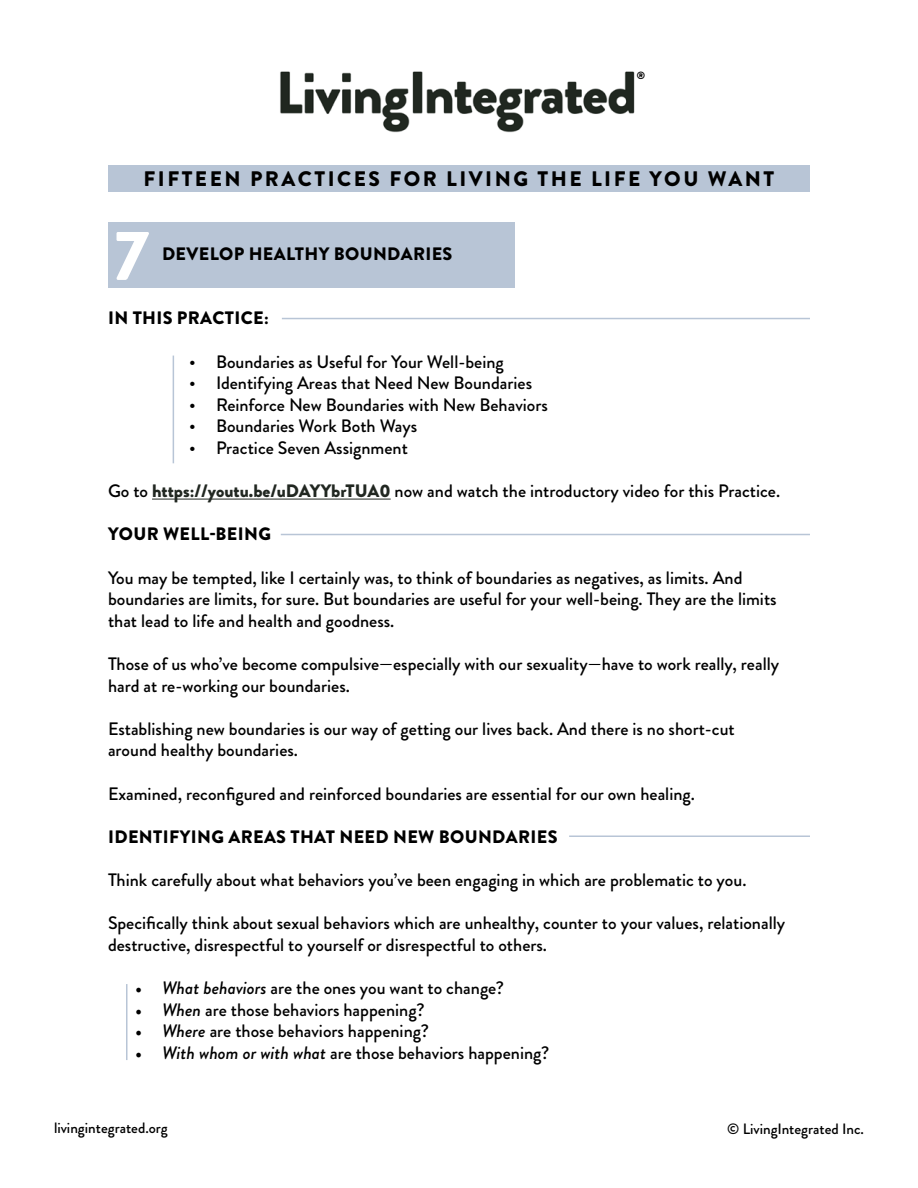
<style>
.page{position:relative;width:918px;height:1188px;background:#fff}
.page>*{position:absolute;margin:0;border:0;box-sizing:border-box;transform-origin:0 0}
.t1{font:900 70.5px "Brandon Grotesque";color:#fff}
.t2{font:900 21px "Brandon Grotesque";letter-spacing:.12em;color:#000}
.t3{font:500 18px/21.6px "Brandon Grotesque";color:#000}
.t4{font:900 18px "Brandon Grotesque";letter-spacing:.02em;color:#000}
.t5{font:500 15px "Brandon Grotesque";color:#000}
.t6{font:900 10.5px "Brandon Grotesque";color:#000}
.s1{font-weight:900;color:#212721}
.s2{font-family:"Minion Pro";font-style:italic}
.s3{font-style:italic}
</style>
<div class="page">
<div style="left:108px;top:165px;width:702px;height:27px;background:#b8c5d6"></div>
<div style="left:108px;top:222px;width:407px;height:66px;background:#b8c5d6"></div>
<hr style="left:152px;top:499px;width:239px;height:1px;background:#212721">
<img style="left:280px;top:71px;width:355px;height:62px">
<hr style="left:282px;top:318px;width:528px;height:1px;background:#b8c5d6">
<hr style="left:281px;top:534px;width:529px;height:1px;background:#b8c5d6">
<hr style="left:569px;top:836px;width:241px;height:1px;background:#b8c5d6">
<hr style="left:173px;top:356px;width:1px;height:107px;background:#b8c5d6">
<hr style="left:126px;top:984px;width:2px;height:76px;background:#b8c5d6">
<p class="t6" style="left:637px;top:68px;width:10px">®</p>
<p class="t2" style="left:144px;top:164px;width:632px">FIFTEEN PRACTICES FOR LIVING THE LIFE YOU WANT</p>
<h1 class="t1" style="left:114px;top:206px;width:36px">7</h1>
<p class="t4" style="left:162px;top:241px;width:292px">DEVELOP HEALTHY BOUNDARIES</p>
<p class="t4" style="left:108px;top:306px;width:162px">IN THIS PRACTICE:</p>
<p class="t3" style="left:189px;top:351px;width:316px">• Boundaries as Useful for Your Well-being</p>
<p class="t3" style="left:189px;top:373px;width:345px">• Identifying Areas that Need New Boundaries</p>
<p class="t3" style="left:189px;top:394px;width:360px">• Reinforce New Boundaries with New Behaviors</p>
<p class="t3" style="left:189px;top:416px;width:230px">• Boundaries Work Both Ways</p>
<p class="t3" style="left:189px;top:437px;width:220px">• Practice Seven Assignment</p>
<p class="t3" style="left:108px;top:481px;width:674px">Go to <span class="s1">https://youtu.be/uDAYYbrTUA0</span> now and watch the introductory video for this Practice.</p>
<p class="t4" style="left:108px;top:522px;width:164px">YOUR WELL-BEING</p>
<p class="t3" style="left:108px;top:567px;width:670px">You may be tempted, like I certainly was, to think of boundaries as negatives, as limits. And boundaries are limits, for sure. But boundaries are useful for your well-being. They are the limits that lead to life and health and goodness.</p>
<p class="t3" style="left:108px;top:653px;width:673px">Those of us who’ve become compulsive—especially with our sexuality—have to work really, really hard at re-working our boundaries.</p>
<p class="t3" style="left:108px;top:718px;width:628px">Establishing new boundaries is our way of getting our lives back. And there is no short-cut around healthy boundaries.</p>
<p class="t3" style="left:108px;top:783px;width:588px">Examined, reconfigured and reinforced boundaries are essential for our own healing.</p>
<p class="t4" style="left:108px;top:824px;width:451px">IDENTIFYING AREAS THAT NEED NEW BOUNDARIES</p>
<p class="t3" style="left:108px;top:869px;width:640px">Think carefully about what behaviors you’ve been engaging in which are problematic to you.</p>
<p class="t3" style="left:108px;top:913px;width:679px">Specifically think about sexual behaviors which are unhealthy, counter to your values, relationally destructive, disrespectful to yourself or disrespectful to others.</p>
<p class="t3" style="left:135px;top:977px;width:371px"><span class="s2">•</span> <span class="s3">What behaviors</span> are the ones you want to change?</p>
<p class="t3" style="left:135px;top:999px;width:291px"><span class="s2">•</span> <span class="s3">When</span> are those behaviors happening?</p>
<p class="t3" style="left:135px;top:1021px;width:296px"><span class="s2">•</span> <span class="s3">Where</span> are those behaviors happening?</p>
<p class="t3" style="left:135px;top:1042px;width:416px"><span class="s2">•</span> <span class="s3">With whom or with what</span> are those behaviors happening?</p>
<p class="t5" style="left:54px;top:1118px;width:115px">livingintegrated.org</p>
<p class="t5" style="left:727px;top:1118px;width:138px">© LivingIntegrated Inc.</p>
</div>
